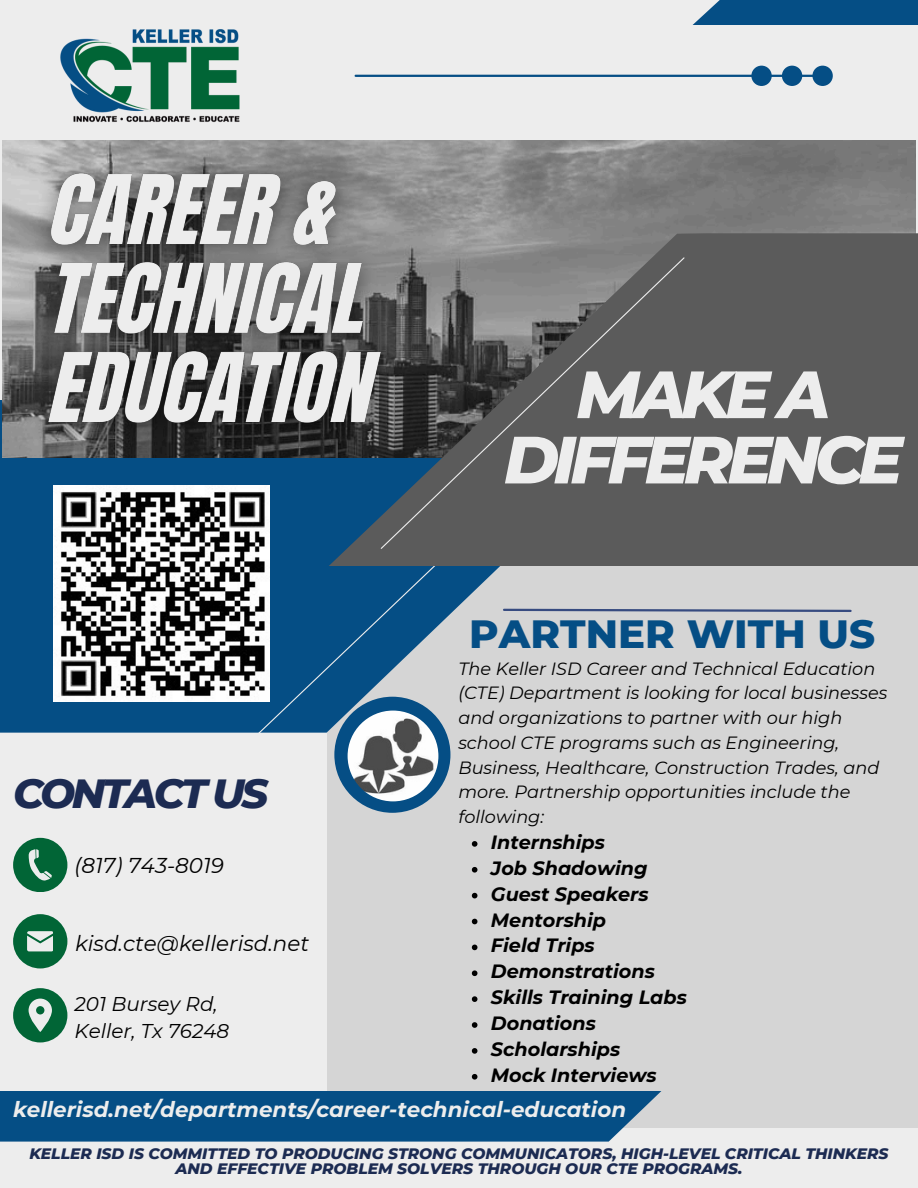
<style>
.page{position:relative;width:918px;height:1188px;background:#ededed}
.page>*{position:absolute;margin:0;border:0;box-sizing:border-box;transform-origin:0 0}
.t1{font:italic 800 66.75px/65.2px "Montserrat";letter-spacing:-.085em;color:#ededed;text-align:center}
.t2{font:italic 800 41.55px "Montserrat";letter-spacing:-.085em;color:#1c2b52}
.t3{font:800 40.2px "Montserrat";color:#054e85}
.t4{font:italic 700 21.45px "Montserrat";color:#ededed}
.t5{font:italic 21.45px "Montserrat";color:#000}
.t6{font:italic 19.95px/27px "Montserrat";color:#000}
.t7{font:italic 700 19.2px "Montserrat";color:#000}
.t8{font:italic 17.7px/24.8px "Montserrat";color:#000}
.t9{font:italic 800 15.45px/14.7px "Montserrat";color:#1c2b52;text-align:center}
</style>
<div class="page">
<div style="left:327px;top:546px;width:591px;height:582px;background:#d5d5d5"></div>
<svg style="left:0;top:400px;width:500px;height:333px;fill:#054e85"></svg>
<div style="left:334px;top:697px;width:116px;height:116px;background:#054e85;border-radius:50%"></div>
<img style="left:3px;top:141px;width:912px;height:317px">
<svg style="left:250px;top:541px;width:210px;height:201px"></svg>
<div style="left:329px;top:233px;width:589px;height:333px;background:#5b5b5b"></div>
<div style="left:692px;top:0;width:226px;height:25px;background:#054e85"></div>
<svg style="left:380px;top:256px;width:305px;height:293px"></svg>
<hr style="left:356px;top:75px;width:464px;height:2px;background:#054e85">
<div style="left:0;top:1091px;width:661px;height:51px;background:#054e85"></div>
<svg style="left:503px;top:608px;width:349px;height:4px"></svg>
<svg style="left:751px;top:66px;width:81px;height:20px"></svg>
<img style="left:60px;top:29px;width:180px;height:93px">
<img style="left:54px;top:486px;width:216px;height:216px">
<img style="left:20px;top:146px;width:391px;height:309px">
<img style="left:348px;top:711px;width:90px;height:90px;border-radius:50%">
<svg style="left:472px;top:841px;width:5px;height:6px"></svg>
<svg style="left:472px;top:867px;width:5px;height:6px"></svg>
<svg style="left:472px;top:893px;width:5px;height:5px"></svg>
<svg style="left:472px;top:919px;width:5px;height:5px"></svg>
<svg style="left:472px;top:945px;width:5px;height:5px"></svg>
<svg style="left:472px;top:970px;width:5px;height:6px"></svg>
<svg style="left:472px;top:996px;width:5px;height:6px"></svg>
<svg style="left:472px;top:1022px;width:5px;height:6px"></svg>
<svg style="left:472px;top:1048px;width:5px;height:6px"></svg>
<svg style="left:472px;top:1074px;width:5px;height:6px"></svg>
<div style="left:13px;top:838px;width:54px;height:54px;background:#016536;border-radius:50%"></div>
<div style="left:13px;top:914px;width:54px;height:54px;background:#016536;border-radius:50%"></div>
<div style="left:13px;top:988px;width:54px;height:54px;background:#016536;border-radius:50%"></div>
<svg style="left:29px;top:849px;width:23px;height:32px"></svg>
<svg style="left:27px;top:931px;width:26px;height:20px"></svg>
<svg style="left:29px;top:999px;width:23px;height:33px"></svg>
<h2 class="t1" style="left:504px;top:362px;width:401px">MAKE A<br>DIFFERENCE</h2>
<p class="t2" style="left:13px;top:768px;width:257px">CONTACT US</p>
<h5 class="t5" style="left:75px;top:852px;width:151px">(817) 743-8019</h5>
<p class="t5" style="left:75px;top:930px;width:235px">kisd.cte@kellerisd.net</p>
<h5 class="t6" style="left:75px;top:990px;width:156px">201 Bursey Rd,<br>Keller, Tx 76248</h5>
<h3 class="t3" style="left:469px;top:609px;width:407px">PARTNER WITH US</h3>
<h6 class="t8" style="left:458px;top:656px;width:431px">The Keller ISD Career and Technical Education (CTE) Department is looking for local businesses and organizations to partner with our high school CTE programs such as Engineering, Business, Healthcare, Construction Trades, and more. Partnership opportunities include the following:</h6>
<p class="t7" style="left:491px;top:830px;width:116px">Internships</p>
<p class="t7" style="left:491px;top:856px;width:158px">Job Shadowing</p>
<p class="t7" style="left:491px;top:882px;width:159px">Guest Speakers</p>
<p class="t7" style="left:491px;top:908px;width:117px">Mentorship</p>
<p class="t7" style="left:491px;top:934px;width:105px">Field Trips</p>
<p class="t7" style="left:491px;top:960px;width:165px">Demonstrations</p>
<p class="t7" style="left:491px;top:986px;width:197px">Skills Training Labs</p>
<p class="t7" style="left:491px;top:1011px;width:106px">Donations</p>
<p class="t7" style="left:491px;top:1037px;width:131px">Scholarships</p>
<p class="t7" style="left:491px;top:1063px;width:167px">Mock Interviews</p>
<h3 class="t4" style="left:13px;top:1096px;width:615px">kellerisd.net/departments/career-technical-education</h3>
<p class="t9" style="left:29px;top:1146px;width:861px">KELLER ISD IS COMMITTED TO PRODUCING STRONG COMMUNICATORS, HIGH-LEVEL CRITICAL THINKERS<br>AND EFFECTIVE PROBLEM SOLVERS THROUGH OUR CTE PROGRAMS.</p>
</div>
